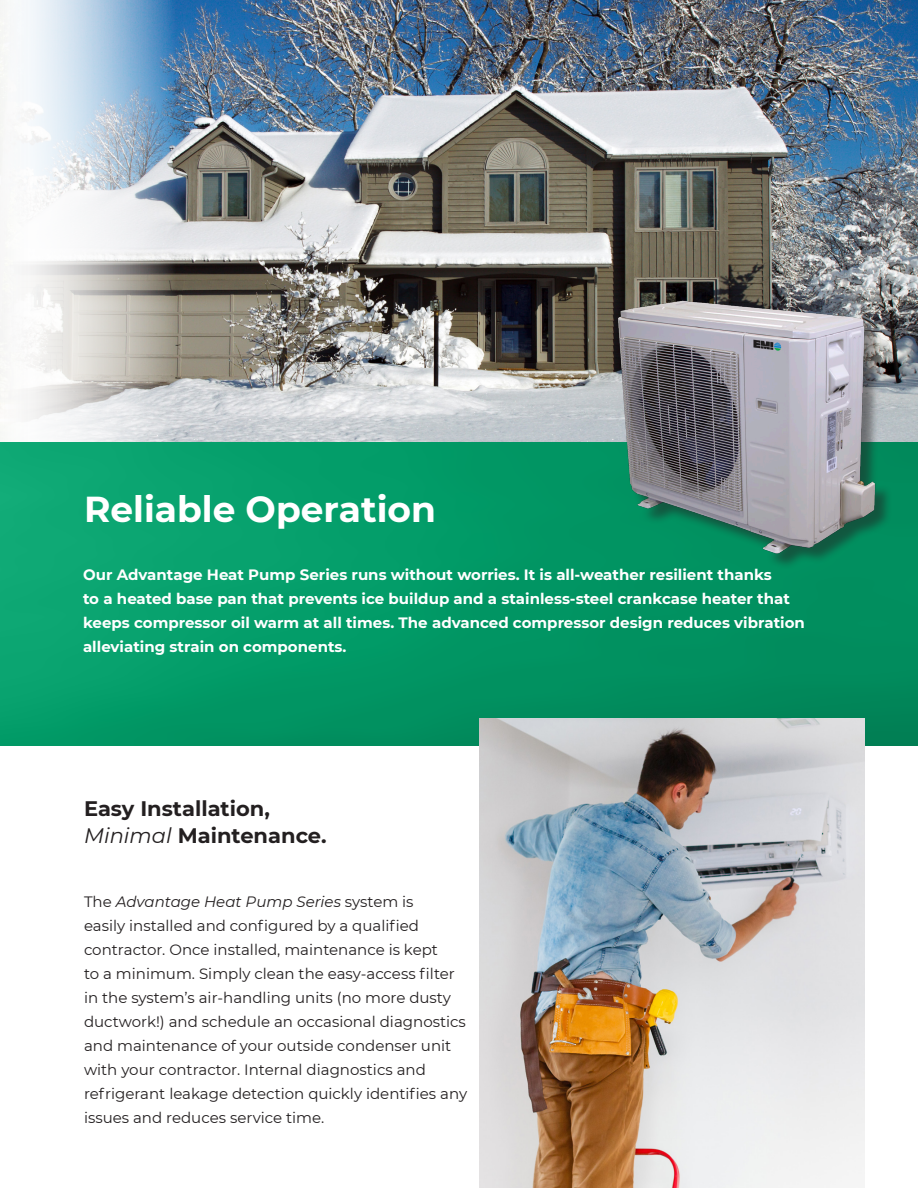
<style>
.page{position:relative;width:918px;height:1188px;background:#fff}
.page>*{position:absolute;margin:0;border:0;box-sizing:border-box;transform-origin:0 0}
.t1{font:700 36px "Montserrat";color:#fff}
.t2{font:700 21px "Montserrat";color:#231f20}
.t3{font:15px/24px "Montserrat";color:#231f20}
.t4{font:700 15px/24px "Montserrat";color:#fff}
.s1{font-weight:400;font-style:italic}
.s2{font-style:italic}
</style>
<div class="page">
<img style="left:0;top:0;width:918px;height:442px">
<img style="left:0;top:442px;width:918px;height:304px">
<img style="left:480px;top:719px;width:384px;height:469px">
<div style="left:620px;top:303px;width:272px;height:267px;background:#231f20;opacity:.5"></div>
<img style="left:605px;top:287px;width:284px;height:279px">
<p class="t1" style="left:84px;top:484px;width:354px">Reliable Operation</p>
<p class="t4" style="left:83px;top:562px;width:723px">Our Advantage Heat Pump Series runs without worries. It is all-weather resilient thanks<br>to a heated base pan that prevents ice buildup and a stainless-steel crankcase heater that keeps compressor oil warm at all times. The advanced compressor design reduces vibration alleviating strain on components.</p>
<p class="t2" style="left:84px;top:793px;width:187px">Easy Installation,</p>
<p class="t2" style="left:84px;top:820px;width:244px"><span class="s1">Minimal</span> Maintenance.</p>
<p class="t3" style="left:84px;top:890px;width:385px">The <span class="s2">Advantage Heat Pump Series</span> system is<br>easily installed and configured by a qualified contractor. Once installed, maintenance is kept<br>to a minimum. Simply clean the easy-access filter in the system’s air-handling units (no more dusty ductwork!) and schedule an occasional diagnostics and maintenance of your outside condenser unit with your contractor. Internal diagnostics and refrigerant leakage detection quickly identifies any issues and reduces service time.</p>
</div>
